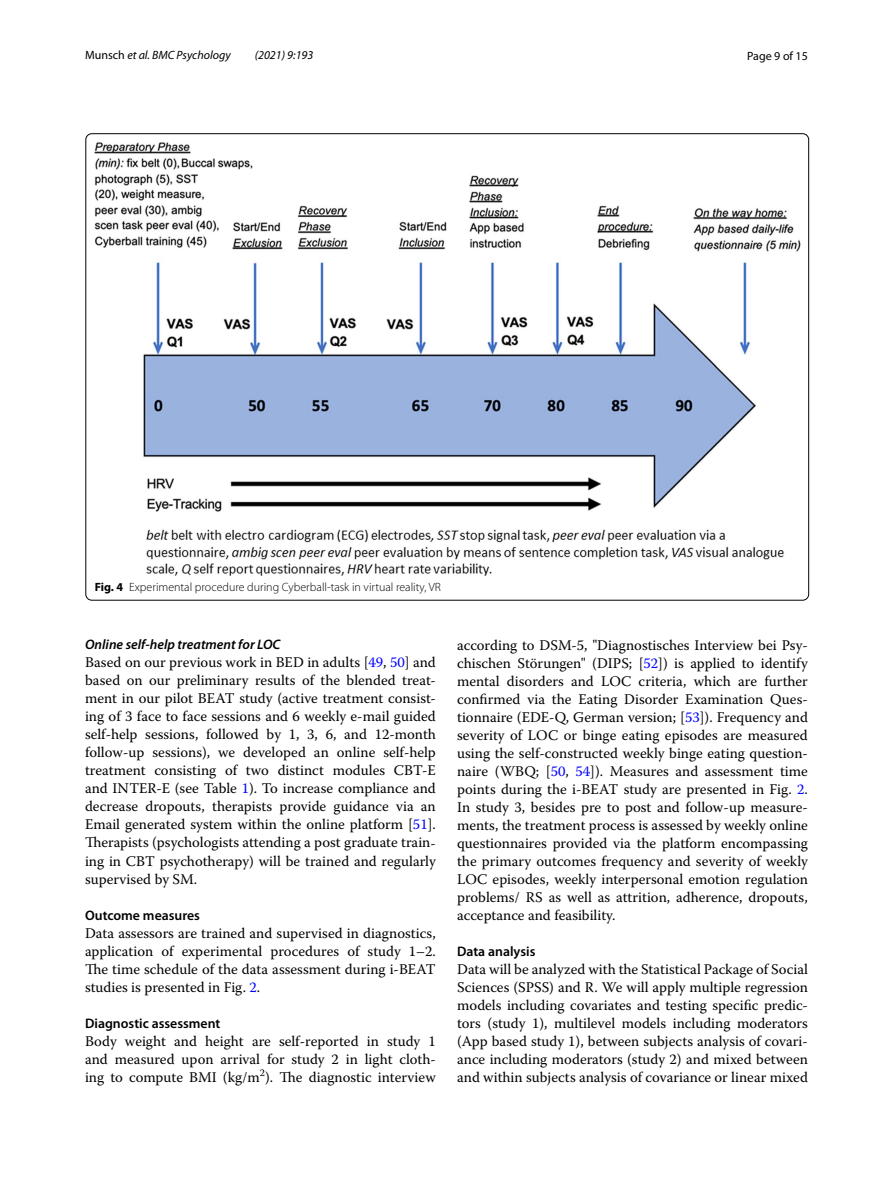
<style>
.page{position:relative;width:893px;height:1187px;background:#fff}
.page>*{position:absolute;margin:0;border:0;box-sizing:border-box;transform-origin:0 0}
.t1{font:14.7px/18px "Warnock Pro";color:#000;text-align:justify}
.t2{font:600 13.8px "Myriad Pro";color:#000}
.t3{font:italic 600 13.8px "Myriad Pro";color:#000}
.t4{font:300 12px "Myriad Pro";color:#000}
.t5{font:italic 12px "Myriad Pro";color:#000}
.t6{font:12px "Myriad Pro";color:#000}
.s1{font-style:normal}
.s2{font-weight:700}
.s3{color:#00f}
</style>
<div class="page">
<img style="left:94px;top:143px;width:706px;height:432px">
<p class="t5" style="left:85px;top:48px;width:147px"><span class="s1">Munsch</span> et al. BMC Psychology</p>
<p class="t5" style="left:255px;top:48px;width:60px">(2021) 9:193</p>
<p class="t6" style="left:747px;top:48px;width:62px">Page 9 of 15</p>
<p class="t4" style="left:95px;top:580px;width:348px"><span class="s2">Fig. 4</span> Experimental procedure during Cyberball-task in virtual reality, VR</p>
<p class="t3" style="left:85px;top:636px;width:197px">Online self‑help treatment for LOC</p>
<p class="t1" style="left:85px;top:653px;width:352px">Based on our previous work in BED in adults [<span class="s3">49</span>, <span class="s3">50</span>] and based on our preliminary results of the blended treat&shy;ment in our pilot BEAT study (active treatment consist&shy;ing of 3 face to face sessions and 6 weekly e-mail guided self-help sessions, followed by 1, 3, 6, and 12-month follow-up sessions), we developed an online self-help treatment consisting of two distinct modules CBT-E and INTER-E (see Table <span class="s3">1</span>). To increase compliance and decrease dropouts, therapists provide guidance via an Email generated system within the online platform [<span class="s3">51</span>].<br>Therapists (psychologists attending a post graduate train&shy;ing in CBT psychotherapy) will be trained and regularly supervised by SM.</p>
<p class="t2" style="left:85px;top:906px;width:117px">Outcome measures</p>
<p class="t1" style="left:85px;top:923px;width:352px">Data assessors are trained and supervised in diagnostics, application of experimental procedures of study 1–2.<br>The time schedule of the data assessment during i-BEAT studies is presented in Fig. <span class="s3">2</span>.</p>
<p class="t2" style="left:85px;top:1014px;width:137px">Diagnostic assessment</p>
<p class="t1" style="left:85px;top:1031px;width:352px">Body weight and height are self-reported in study 1 and measured upon arrival for study 2 in light cloth&shy;ing to compute BMI (kg/m<sup>2</sup>). The diagnostic interview</p>
<p class="t1" style="left:457px;top:635px;width:352px">according to DSM-5, "Diagnostisches Interview bei Psy&shy;chischen Störungen" (DIPS; [<span class="s3">52</span>]) is applied to identify mental disorders and LOC criteria, which are further confirmed via the Eating Disorder Examination Ques&shy;tionnaire (EDE-Q, German version; [<span class="s3">53</span>]). Frequency and severity of LOC or binge eating episodes are measured using the self-constructed weekly binge eating question&shy;naire (WBQ; [<span class="s3">50</span>, <span class="s3">54</span>]). Measures and assessment time points during the i-BEAT study are presented in Fig. <span class="s3">2</span>.<br>In study 3, besides pre to post and follow-up measure&shy;ments, the treatment process is assessed by weekly online questionnaires provided via the platform encompassing the primary outcomes frequency and severity of weekly LOC episodes, weekly interpersonal emotion regulation problems/ RS as well as attrition, adherence, dropouts, acceptance and feasibility.</p>
<p class="t2" style="left:457px;top:942px;width:80px">Data analysis</p>
<p class="t1" style="left:457px;top:959px;width:352px">Data will be analyzed with the Statistical Package of Social Sciences (SPSS) and R. We will apply multiple regression models including covariates and testing specific predic&shy;tors (study 1), multilevel models including moderators (App based study 1), between subjects analysis of covari&shy;ance including moderators (study 2) and mixed between and within subjects analysis of covariance or linear mixed</p>
</div>
